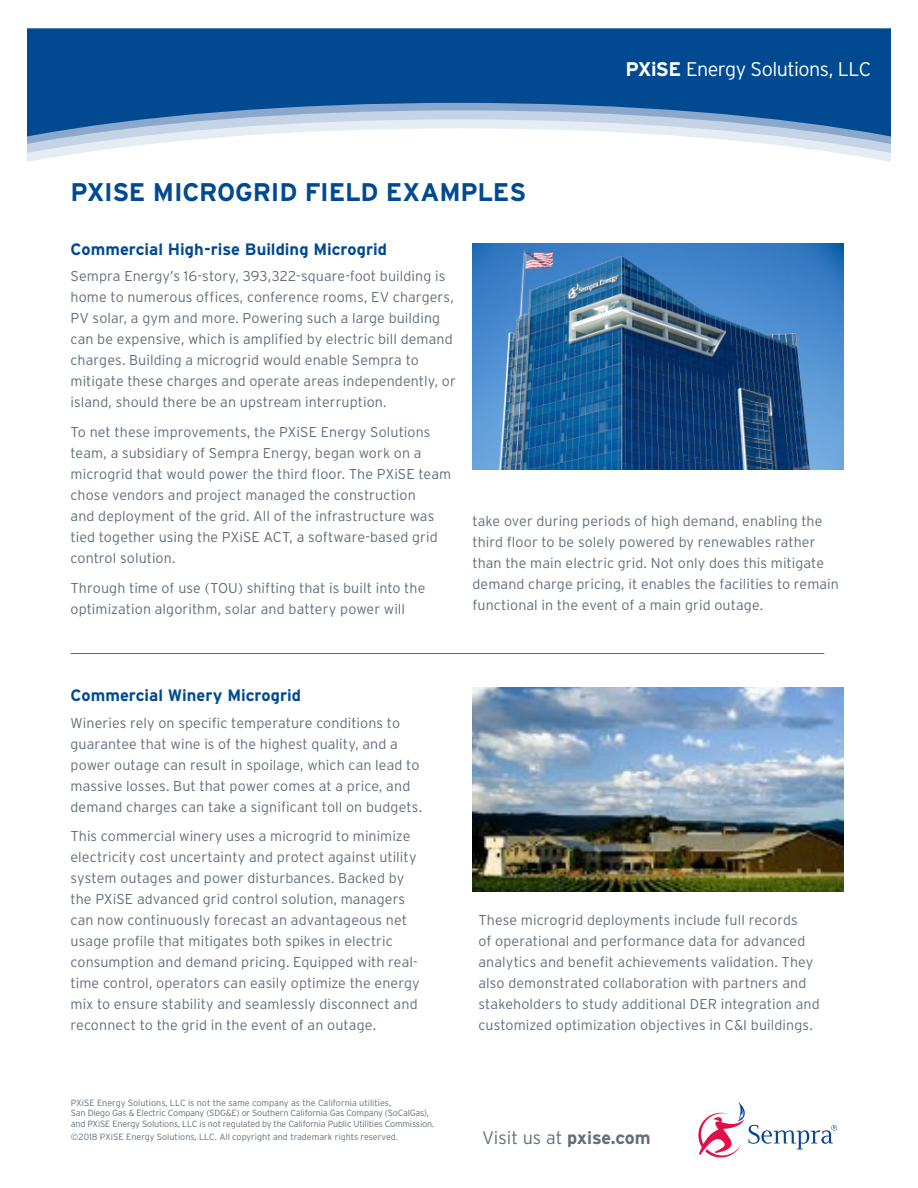
<style>
.page{position:relative;width:918px;height:1188px;background:#fff}
.page>*{position:absolute;margin:0;border:0;box-sizing:border-box;transform-origin:0 0}
.Benefits_copy{font:700 25.5px "Interstate";letter-spacing:-.01em;color:#014a91}
.t1{font:300 19.8px "Interstate";letter-spacing:-.025em;color:#fff}
.t2{font:300 18px "Interstate";color:#626e7b}
.PXiSE_Sub{font:700 16.5px "Interstate";color:#014a91}
.PXiSE_hanging{font:300 14.25px/21px "Interstate";letter-spacing:.005em;color:#626e7b}
.t3{font:300 9px/10.8px "Interstate";letter-spacing:-.02em;color:#626e7b}
.t4{font:300 9px "Interstate";color:#626e7b}
.s1{font-weight:700}
</style>
<div class="page">
<svg style="left:27px;top:153px;width:864px;height:9px"></svg>
<svg style="left:27px;top:144px;width:864px;height:9px"></svg>
<svg style="left:27px;top:136px;width:864px;height:8px"></svg>
<svg style="left:27px;top:28px;width:864px;height:108px;background:#2a66a2"></svg>
<svg style="left:698px;top:1102px;width:139px;height:56px"></svg>
<hr style="left:71px;top:653px;width:753px;height:1px;background:#626e7b">
<img style="left:472px;top:243px;width:371px;height:227px">
<img style="left:472px;top:688px;width:371px;height:203px">
<p class="Benefits_copy" style="left:71px;top:178px;width:457px">PXISE MICROGRID FIELD EXAMPLES</p>
<p class="t1" style="left:626px;top:58px;width:247px"><span class="s1">PXiSE</span> Energy Solutions, LLC</p>
<p class="PXiSE_Sub" style="left:71px;top:240px;width:318px">Commercial High-rise Building Microgrid</p>
<p class="PXiSE_hanging" style="left:71px;top:266px;width:387px">Sempra Energy’s 16-story, 393,322-square-foot building is home to numerous offices, conference rooms, EV chargers, PV solar, a gym and more. Powering such a large building can be expensive, which is amplified by electric bill demand charges. Building a microgrid would enable Sempra to mitigate these charges and operate areas independently, or island, should there be an upstream interruption.</p>
<p class="PXiSE_hanging" style="left:71px;top:421px;width:382px">To net these improvements, the PXiSE Energy Solutions team, a subsidiary of Sempra Energy, began work on a microgrid that would power the third floor. The PXiSE team chose vendors and project managed the construction<br>and deployment of the grid. All of the infrastructure was tied together using the PXiSE ACT, a software-based grid control solution.</p>
<p class="PXiSE_hanging" style="left:71px;top:577px;width:356px">Through time of use (TOU) shifting that is built into the optimization algorithm, solar and battery power will</p>
<p class="PXiSE_hanging" style="left:472px;top:510px;width:368px">take over during periods of high demand, enabling the third floor to be solely powered by renewables rather than the main electric grid. Not only does this mitigate demand charge pricing, it enables the facilities to remain functional in the event of a main grid outage.</p>
<p class="PXiSE_Sub" style="left:71px;top:686px;width:232px">Commercial Winery Microgrid</p>
<p class="PXiSE_hanging" style="left:71px;top:712px;width:353px">Wineries rely on specific temperature conditions to guarantee that wine is of the highest quality, and a power outage can result in spoilage, which can lead to massive losses. But that power comes at a price, and demand charges can take a significant toll on budgets.</p>
<p class="PXiSE_hanging" style="left:71px;top:826px;width:351px">This commercial winery uses a microgrid to minimize electricity cost uncertainty and protect against utility system outages and power disturbances. Backed by the PXiSE advanced grid control solution, managers can now continuously forecast an advantageous net usage profile that mitigates both spikes in electric consumption and demand pricing. Equipped with real&shy;time control, operators can easily optimize the energy mix to ensure stability and seamlessly disconnect and reconnect to the grid in the event of an outage.</p>
<p class="t3" style="left:71px;top:1097px;width:365px">PXiSE Energy Solutions, LLC is not the same company as the California utilities,<br>San Diego Gas &amp; Electric Company (SDG&amp;E) or Southern California Gas Company (SoCalGas), and PXiSE Energy Solutions, LLC is not regulated by the California Public Utilities Commission.</p>
<p class="t4" style="left:71px;top:1132px;width:329px">©2018 PXiSE Energy Solutions, LLC. All copyright and trademark rights reserved.</p>
<p class="PXiSE_hanging" style="left:478px;top:910px;width:343px">These microgrid deployments include full records<br>of operational and performance data for advanced analytics and benefit achievements validation. They also demonstrated collaboration with partners and stakeholders to study additional DER integration and customized optimization objectives in C&amp;I buildings.</p>
<p class="t2" style="left:482px;top:1128px;width:170px">Visit us at <span class="s1">pxise.com</span></p>
</div>
